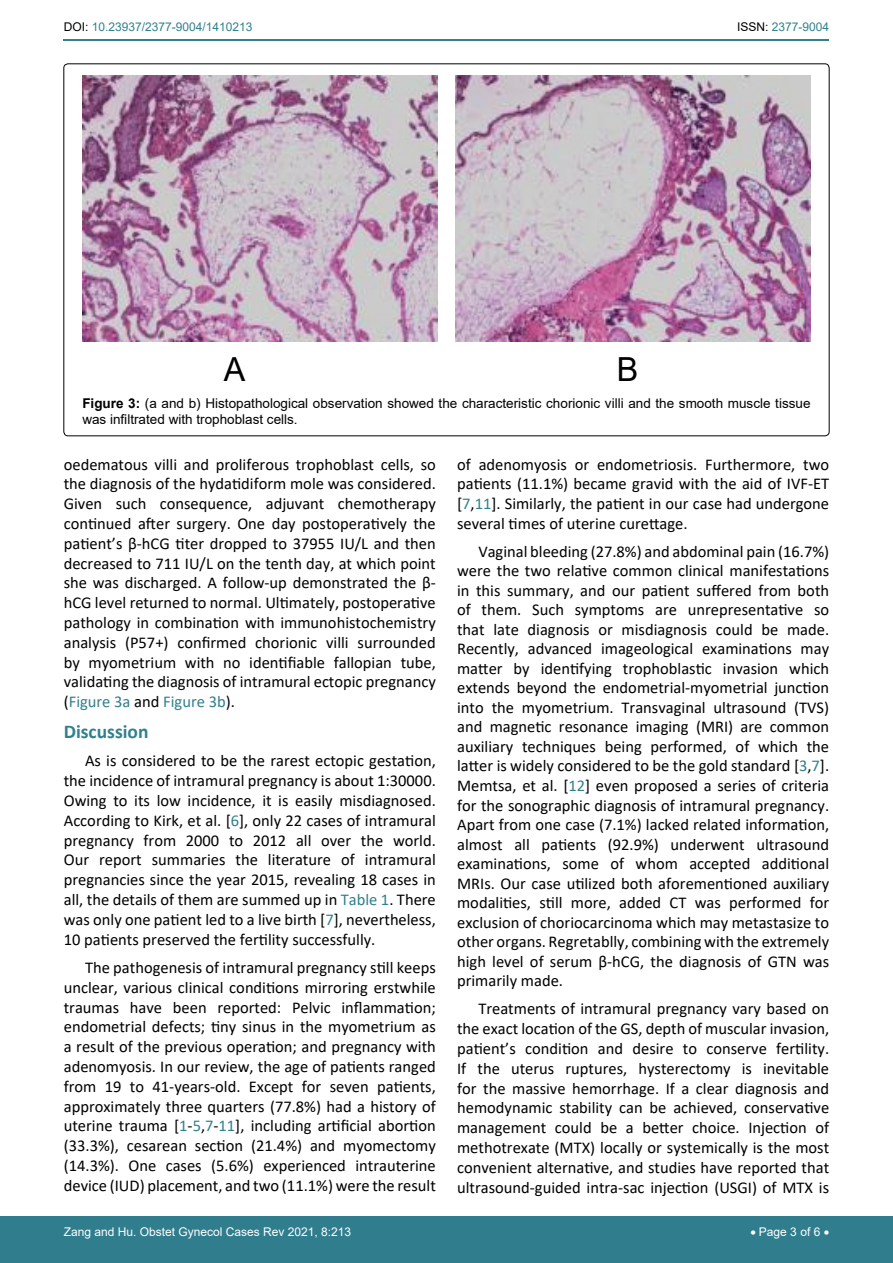
<style>
.page{position:relative;width:893px;height:1263px;background:#fff}
.page>*{position:absolute;margin:0;border:0;box-sizing:border-box;transform-origin:0 0}
.t1{font:33.15px "Arial";color:#000}
.t2{font:700 19.5px "Calibri";color:#30808d}
.t3{font:16.5px/19.8px "Calibri";color:#000;text-align:justify}
.t4{font:13.5px/16.2px "Arial";color:#000}
.t5{font:12px "Arial";color:#fff}
.t6{font:12px "Arial";color:#30808d}
.s1{color:#000}
.s2{font-weight:700}
.s3{color:#30808d}
</style>
<div class="page">
<hr style="left:64px;top:40px;width:765px;height:1px;background:#30808d">
<div style="left:0;top:1217px;width:893px;height:46px;background:#307d8d"></div>
<img style="left:82px;top:76px;width:356px;height:265px">
<img style="left:455px;top:76px;width:356px;height:265px">
<p class="t6" style="left:64px;top:19px;width:190px"><span class="s1">DOI:</span> 10.23937/2377-9004/1410213</p>
<p class="t6" style="left:737px;top:19px;width:94px"><span class="s1">ISSN:</span> 2377-9004</p>
<h1 class="t1" style="left:224px;top:346px;width:23px">A</h1>
<h1 class="t1" style="left:617px;top:346px;width:23px">B</h1>
<p class="t4" style="left:82px;top:395px;width:730px"><span class="s2">Figure 3:</span> (a and b) Histopathological observation showed the characteristic chorionic villi and the smooth muscle tissue was infiltrated with trophoblast cells.</p>
<p class="t3" style="left:457px;top:454px;width:374px">of adenomyosis or endometriosis. Furthermore, two patients (11.1%) became gravid with the aid of IVF-ET [<span class="s3">7</span>,<span class="s3">11</span>]. Similarly, the patient in our case had undergone several times of uterine curettage.</p>
<p class="t3" style="left:457px;top:541px;width:374px;text-indent:21px">Vaginal bleeding (27.8%) and abdominal pain (16.7%) were the two relative common clinical manifestations in this summary, and our patient suffered from both of them. Such symptoms are unrepresentative so that late diagnosis or misdiagnosis could be made.<br>Recently, advanced imageological examinations may matter by identifying trophoblastic invasion which extends beyond the endometrial-myometrial junction into the myometrium. Transvaginal ultrasound (TVS) and magnetic resonance imaging (MRI) are common auxiliary techniques being performed, of which the latter is widely considered to be the gold standard [<span class="s3">3</span>,<span class="s3">7</span>].<br>Memtsa, et al. [<span class="s3">12</span>] even proposed a series of criteria for the sonographic diagnosis of intramural pregnancy.<br>Apart from one case (7.1%) lacked related information, almost all patients (92.9%) underwent ultrasound examinations, some of whom accepted additional MRIs. Our case utilized both aforementioned auxiliary modalities, still more, added CT was performed for exclusion of choriocarcinoma which may metastasize to other organs. Regretablly, combining with the extremely high level of serum β-hCG, the diagnosis of GTN was primarily made.</p>
<p class="t3" style="left:457px;top:998px;width:374px;text-indent:21px">Treatments of intramural pregnancy vary based on the exact location of the GS, depth of muscular invasion, patient’s condition and desire to conserve fertility.<br>If the uterus ruptures, hysterectomy is inevitable for the massive hemorrhage. If a clear diagnosis and hemodynamic stability can be achieved, conservative management could be a better choice. Injection of methotrexate (MTX) locally or systemically is the most convenient alternative, and studies have reported that ultrasound-guided intra-sac injection (USGI) of MTX is</p>
<p class="t3" style="left:64px;top:454px;width:374px">oedematous villi and proliferous trophoblast cells, so the diagnosis of the hydatidiform mole was considered.<br>Given such consequence, adjuvant chemotherapy continued after surgery. One day postoperatively the patient’s β-hCG titer dropped to 37955 IU/L and then decreased to 711 IU/L on the tenth day, at which point she was discharged. A follow-up demonstrated the β&shy;hCG level returned to normal. Ultimately, postoperative pathology in combination with immunohistochemistry analysis (P57+) confirmed chorionic villi surrounded by myometrium with no identifiable fallopian tube, validating the diagnosis of intramural ectopic pregnancy (<span class="s3">Figure 3a</span> and <span class="s3">Figure 3b</span>).</p>
<p class="t2" style="left:64px;top:718px;width:86px">Discussion</p>
<p class="t3" style="left:64px;top:751px;width:374px;text-indent:21px">As is considered to be the rarest ectopic gestation, the incidence of intramural pregnancy is about 1:30000.<br>Owing to its low incidence, it is easily misdiagnosed.<br>According to Kirk, et al. [<span class="s3">6</span>], only 22 cases of intramural pregnancy from 2000 to 2012 all over the world.<br>Our report summaries the literature of intramural pregnancies since the year 2015, revealing 18 cases in all, the details of them are summed up in <span class="s3">Table 1</span>. There was only one patient led to a live birth [<span class="s3">7</span>], nevertheless, 10 patients preserved the fertility successfully.</p>
<p class="t3" style="left:64px;top:957px;width:374px;text-indent:21px">The pathogenesis of intramural pregnancy still keeps unclear, various clinical conditions mirroring erstwhile traumas have been reported: Pelvic inflammation; endometrial defects; tiny sinus in the myometrium as a result of the previous operation; and pregnancy with adenomyosis. In our review, the age of patients ranged from 19 to 41-years-old. Except for seven patients, approximately three quarters (77.8%) had a history of uterine trauma [<span class="s3">1</span>-<span class="s3">5</span>,<span class="s3">7</span>-<span class="s3">11</span>], including artificial abortion (33.3%), cesarean section (21.4%) and myomectomy (14.3%). One cases (5.6%) experienced intrauterine device (IUD) placement, and two (11.1%) were the result</p>
<p class="t5" style="left:64px;top:1223px;width:289px">Zang and Hu. Obstet Gynecol Cases Rev 2021, 8:213</p>
<p class="t5" style="left:750px;top:1223px;width:80px">• Page 3 of 6 •</p>
</div>
